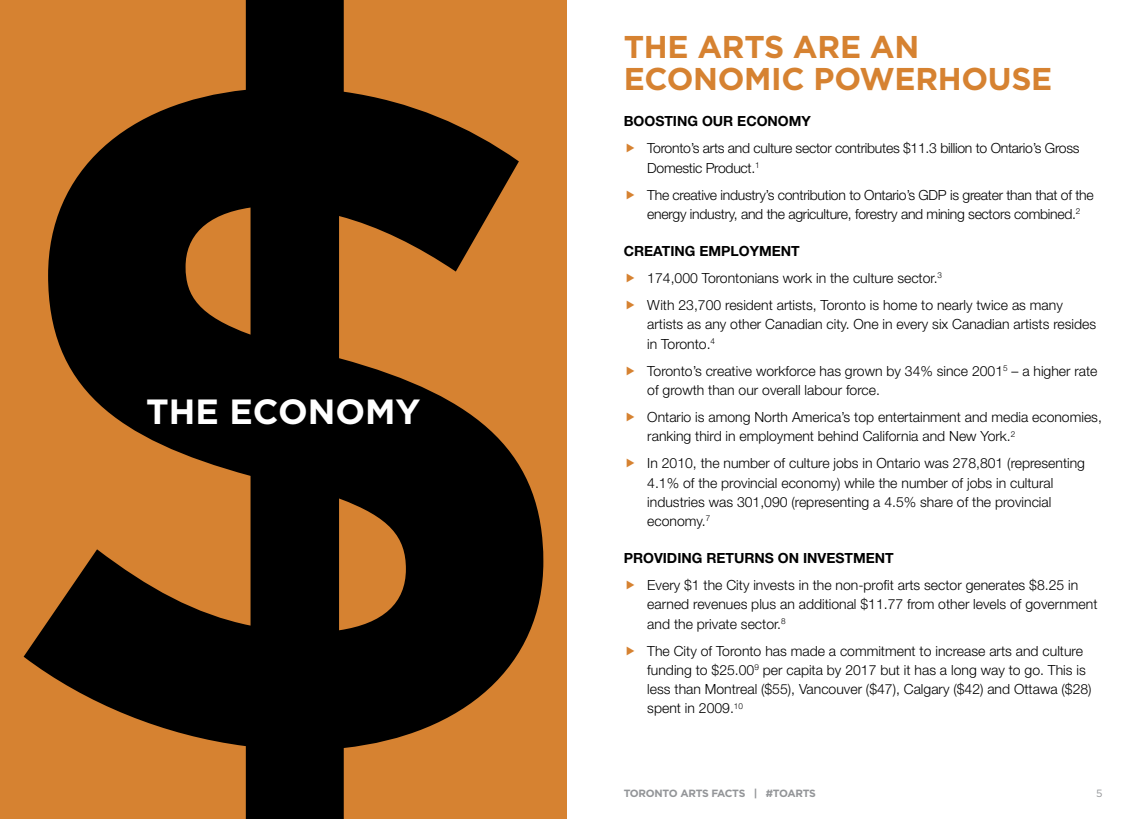
<style>
.page{position:relative;width:1134px;height:819px;background:#fff}
.page>*{position:absolute;margin:0;border:0;box-sizing:border-box;transform-origin:0 0}
.t1{font:700 35px "Gotham HTF";color:#fff}
.t2{font:700 31.5px/31.5px "Gotham HTF";letter-spacing:-.01em;color:#d68231}
.t3{font:300 14px/19.2px "Helvetica Neue LT Std";color:#000}
.t4{font:300 14px/19.2px "Helvetica Neue LT Std";letter-spacing:-.02em;color:#000}
.t5{font:700 14px "Helvetica Neue LT Std";color:#000}
.t6{font:700 10.5px "Gotham HTF";letter-spacing:-.035em;color:#939598}
.t7{font:10.5px "Gotham HTF";color:#939598}
.s1{font-weight:700}
</style>
<div class="page">
<div style="left:0;top:0;width:567px;height:819px;background:#d68231"></div>
<svg style="left:24px;top:0;width:519px;height:819px;fill:#000"></svg>
<h1 class="t1" style="left:146px;top:392px;width:276px">THE ECONOMY</h1>
<h2 class="t2" style="left:624px;top:30px;width:430px">THE ARTS ARE AN<br>ECONOMIC POWERHOUSE</h2>
<p class="t5" style="left:624px;top:113px;width:189px">BOOSTING OUR ECONOMY</p>
<p class="t4" style="left:647px;top:138px;width:434px">Toronto’s arts and culture sector contributes $11.3 billion to Ontario’s Gross<br>Domestic Product.<sup>1</sup></p>
<p class="t4" style="left:647px;top:185px;width:448px">The creative industry’s contribution to Ontario’s GDP is greater than that of the energy industry, and the agriculture, forestry and mining sectors combined.<sup>2</sup></p>
<p class="t3" style="left:647px;top:237px;width:417px;line-height:27.1px;text-indent:-24px"><span class="s1">CREATING EMPLOYMENT<br></span>174,000 Torontonians work in the culture sector.<sup>3<br></sup>With 23,700 resident artists, Toronto is home to nearly twice as many</p>
<p class="t3" style="left:647px;top:314px;width:450px">artists as any other Canadian city. One in every six Canadian artists resides in Toronto.<sup>4</sup></p>
<p class="t3" style="left:647px;top:361px;width:452px">Toronto’s creative workforce has grown by 34% since 2001<sup>5</sup> – a higher rate of growth than our overall labour force.</p>
<p class="t3" style="left:647px;top:407px;width:456px">Ontario is among North America’s top entertainment and media economies, ranking third in employment behind California and New York.<sup>2</sup></p>
<p class="t3" style="left:647px;top:454px;width:439px">In 2010, the number of culture jobs in Ontario was 278,801 (representing 4.1% of the provincial economy) while the number of jobs in cultural industries was 301,090 (representing a 4.5% share of the provincial economy.<sup>7</sup></p>
<p class="t5" style="left:624px;top:549px;width:272px">PROVIDING RETURNS ON INVESTMENT</p>
<p class="t3" style="left:647px;top:575px;width:452px">Every $1 the City invests in the non-profit arts sector generates $8.25 in earned revenues plus an additional $11.77 from other levels of government and the private sector.<sup>8</sup></p>
<p class="t3" style="left:647px;top:641px;width:446px">The City of Toronto has made a commitment to increase arts and culture funding to $25.00<sup>9</sup> per capita by 2017 but it has a long way to go. This is less than Montreal ($55), Vancouver ($47), Calgary ($42) and Ottawa ($28) spent in 2009.<sup>10</sup></p>
<p class="t6" style="left:624px;top:787px;width:194px">TORONTO ARTS FACTS | #TOARTS</p>
<p class="t7" style="left:1096px;top:787px;width:8px">5</p>
</div>
